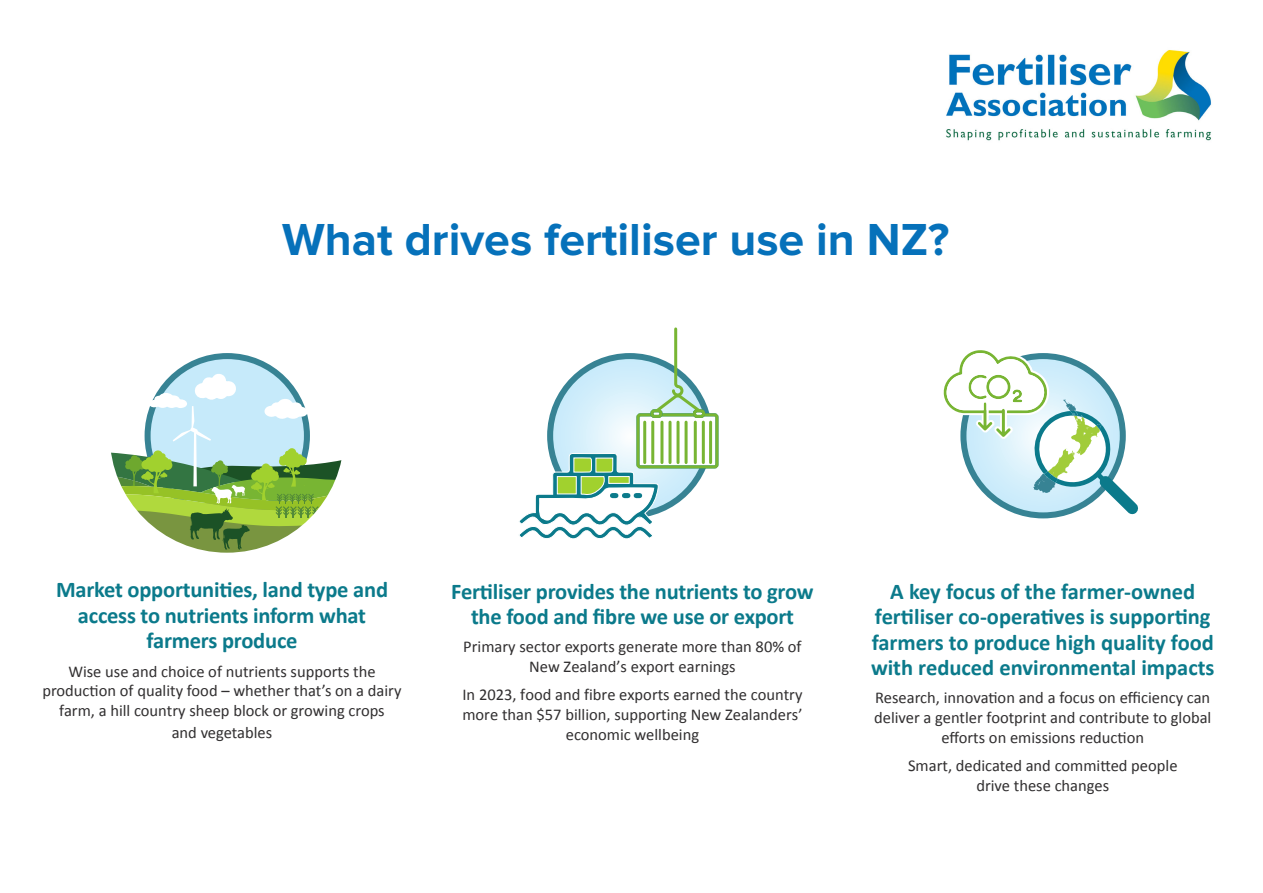
<style>
.page{position:relative;width:1263px;height:893px;background:#fff}
.page>*{position:absolute;margin:0;border:0;box-sizing:border-box;transform-origin:0 0}
.t1{font:700 46.5px "Proxima Nova";color:#0671ba}
.Body{font:700 22.5px/25.5px "Calibri";letter-spacing:-.01em;color:#0b7a8b;text-align:center}
.Body-2{font:16.5px/19.8px "Calibri";color:#312f30;text-align:center}
</style>
<div class="page">
<div style="left:636px;top:413px;width:82px;height:55px;border:3px solid #78b533;border-radius:2px"></div>
<img style="left:946px;top:50px;width:265px;height:91px">
<svg style="left:519px;top:327px;width:195px;height:212px"></svg>
<svg style="left:943px;top:350px;width:195px;height:165px"></svg>
<svg style="left:173px;top:353px;width:108px;height:200px"></svg>
<svg style="left:111px;top:373px;width:231px;height:177px"></svg>
<p class="t1" style="left:282px;top:218px;width:669px">What drives fertiliser use in NZ?</p>
<p class="Body" style="left:56px;top:577px;width:333px">Market opportunities, land type and access to nutrients inform what farmers produce</p>
<p class="Body-2" style="left:42px;top:661px;width:361px">Wise use and choice of nutrients supports the production of quality food – whether that’s on a dairy farm, a hill country sheep block or growing crops</p>
<p class="Body-2" style="left:172px;top:722px;width:102px">and vegetables</p>
<p class="Body" style="left:451px;top:578px;width:364px">Fertiliser provides the nutrients to grow the food and fibre we use or export</p>
<p class="Body-2" style="left:463px;top:637px;width:340px">Primary sector exports generate more than 80% of<br>New Zealand’s export earnings</p>
<p class="Body-2" style="left:462px;top:685px;width:342px">In 2023, food and fibre exports earned the country more than $57 billion, supporting New Zealanders’ economic wellbeing</p>
<p class="Body" style="left:871px;top:578px;width:345px">A key focus of the farmer-owned fertiliser co-operatives is supporting farmers to produce high quality food with reduced environmental impacts</p>
<p class="Body-2" style="left:874px;top:688px;width:339px">Research, innovation and a focus on efficiency can deliver a gentler footprint and contribute to global efforts on emissions reduction</p>
<p class="Body-2" style="left:908px;top:756px;width:271px">Smart, dedicated and committed people drive these changes</p>
</div>
